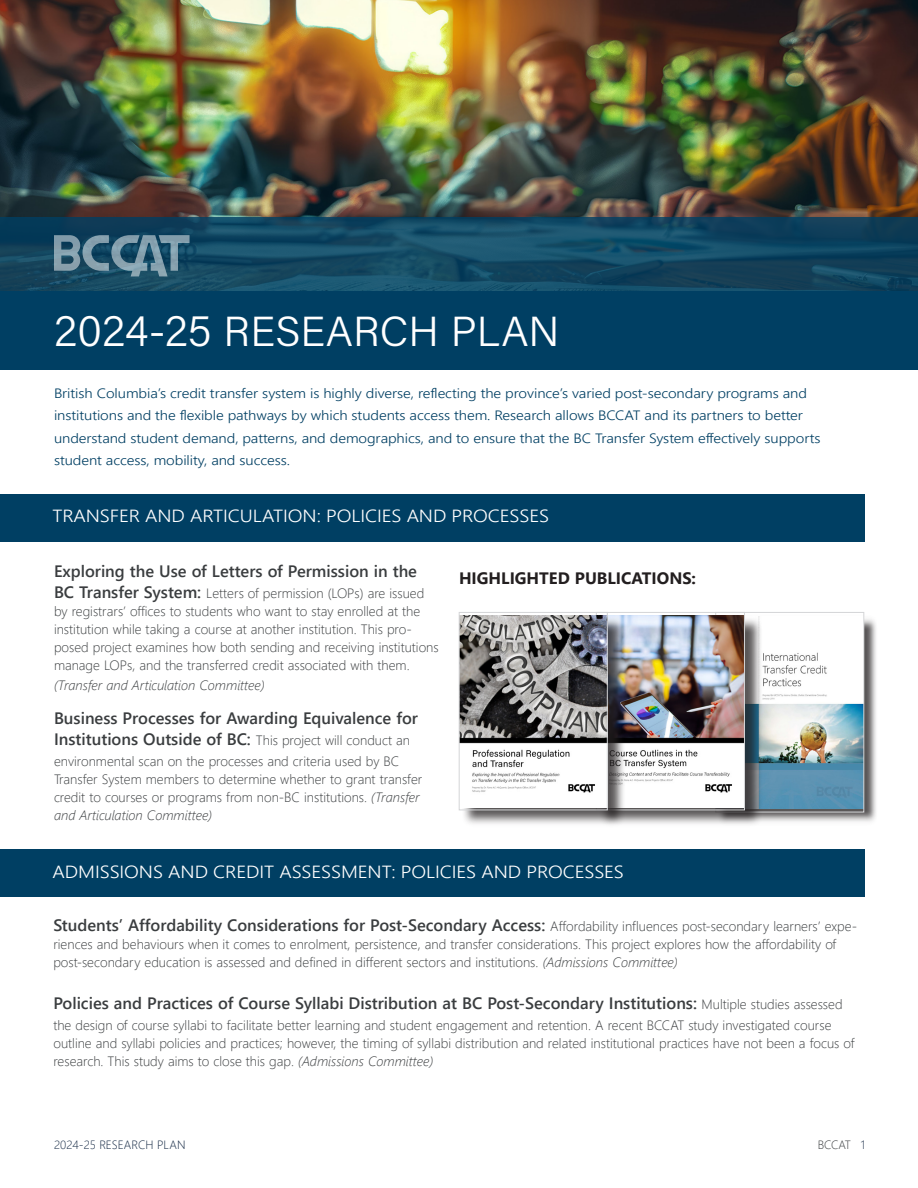
<style>
.page{position:relative;width:918px;height:1188px;background:#fff}
.page>*{position:absolute;margin:0;border:0;box-sizing:border-box;transform-origin:0 0}
.t1{font:300 42px "Acumin Pro";letter-spacing:.005em;color:#fff}
.t2{font:300 17.55px "Segoe UI";letter-spacing:-.005em;color:#fff;scale:1.11 1}
.t3{font:600 16.5px/21px "Segoe UI";color:#3a3d3f}
.t4{font:700 16.5px "Segoe UI";color:#231f20}
.t5{font:300 13.5px/18px "Segoe UI";color:#3a3d3f}
.t6{font:300 13.5px/22.5px "Segoe UI";letter-spacing:-.005em;color:#003f63;scale:1.11 1}
.t7{font:italic 300 13.5px "Segoe UI";color:#3a3d3f}
.t8{font:300 12px "Segoe UI";color:#152944}
.t9{font:300 12px "Segoe UI";letter-spacing:-.02em;color:#3a3d3f}
.s1{font-size:45px}
.s2{font-weight:600;font-size:16.5px}
.s3{font-weight:300;font-size:13.5px}
.s4{font-style:italic}
.s5{color:#152944}
</style>
<div class="page">
<div style="left:0;top:285px;width:918px;height:84px;background:#003f63"></div>
<img style="left:0;top:0;width:918px;height:217px">
<div style="left:0;top:495px;width:864px;height:47px;background:#003f63"></div>
<div style="left:717px;top:614px;width:161px;height:212px;background:#231f20;opacity:.75"></div>
<img style="left:763px;top:616px;width:99px;height:192px">
<div style="left:716px;top:612px;width:148px;height:200px;border:1px solid #d4d5d7"></div>
<div style="left:598px;top:615px;width:165px;height:213px;background:#231f20;opacity:.75"></div>
<img style="left:626px;top:615px;width:117px;height:192px">
<div style="left:596px;top:612px;width:149px;height:198px;border:1px solid #d4d5d7"></div>
<div style="left:461px;top:615px;width:165px;height:213px;background:#231f20;opacity:.75"></div>
<img style="left:461px;top:615px;width:145px;height:192px">
<div style="left:459px;top:612px;width:149px;height:198px;border:1px solid #d4d5d7"></div>
<svg style="left:0;top:217px;width:918px;height:73px"></svg>
<svg style="left:54px;top:235px;width:136px;height:41px"></svg>
<div style="left:0;top:849px;width:865px;height:48px;background:#003f63"></div>
<p class="t1" style="left:54px;top:303px;width:507px"><span class="s1">2024-25</span> RESEARCH PLAN</p>
<p class="t6" style="left:54px;top:380px;width:692px">British Columbia’s credit transfer system is highly diverse, reflecting the province’s varied post-secondary programs and institutions and the flexible pathways by which students access them. Research allows BCCAT and its partners to better understand student demand, patterns, and demographics, and to ensure that the BC Transfer System effectively supports student access, mobility, and success.</p>
<p class="t2" style="left:52px;top:500px;width:449px">TRANSFER AND ARTICULATION: POLICIES AND PROCESSES</p>
<p class="t3" style="left:54px;top:559px;width:365px">Exploring the Use of Letters of Permission in the</p>
<p class="t5" style="left:54px;top:583px;width:386px"><span class="s2">BC Transfer System:</span> Letters of permission (LOPs) are issued by registrars’ offices to students who want to stay enrolled at the institution while taking a course at another institution. This pro&shy;posed project examines how both sending and receiving institutions manage LOPs, and the transferred credit associated with them.</p>
<p class="t7" style="left:54px;top:672px;width:212px">(Transfer and Articulation Committee)</p>
<p class="t3" style="left:54px;top:706px;width:366px">Business Processes for Awarding Equivalence for<br>Institutions Outside of BC: <span class="s3">This project will conduct an</span></p>
<p class="t5" style="left:54px;top:751px;width:370px">environmental scan on the processes and criteria used by BC Transfer System members to determine whether to grant transfer credit to courses or programs from non-BC institutions. <span class="s4">(Transfer and Articulation Committee)</span></p>
<p class="t4" style="left:459px;top:563px;width:239px">HIGHLIGHTED PUBLICATIONS:</p>
<p class="t2" style="left:53px;top:855px;width:516px">ADMISSIONS AND CREDIT ASSESSMENT: POLICIES AND PROCESSES</p>
<p class="t3" style="left:53px;top:914px;width:805px">Students’ Affordability Considerations for Post-Secondary Access: <span class="s3">Affordability influences post-secondary learners’ expe-</span></p>
<p class="t5" style="left:53px;top:934px;width:784px">riences and behaviours when it comes to enrolment, persistence, and transfer considerations. This project explores how the affordability of post-secondary education is assessed and defined in different sectors and institutions. <span class="s4">(Admissions Committee)</span></p>
<p class="t3" style="left:53px;top:992px;width:791px">Policies and Practices of Course Syllabi Distribution at BC Post-Secondary Institutions: <span class="s3">Multiple studies assessed</span></p>
<p class="t5" style="left:53px;top:1015px;width:803px">the design of course syllabi to facilitate better learning and student engagement and retention. A recent BCCAT study investigated course outline and syllabi policies and practices; however, the timing of syllabi distribution and related institutional practices have not been a focus of research. This study aims to close this gap. <span class="s4">(Admissions Committee)</span></p>
<p class="t8" style="left:54px;top:1134px;width:133px">2024-25 RESEARCH PLAN</p>
<p class="t9" style="left:818px;top:1134px;width:49px">BCCAT <span class="s5">1</span></p>
</div>
